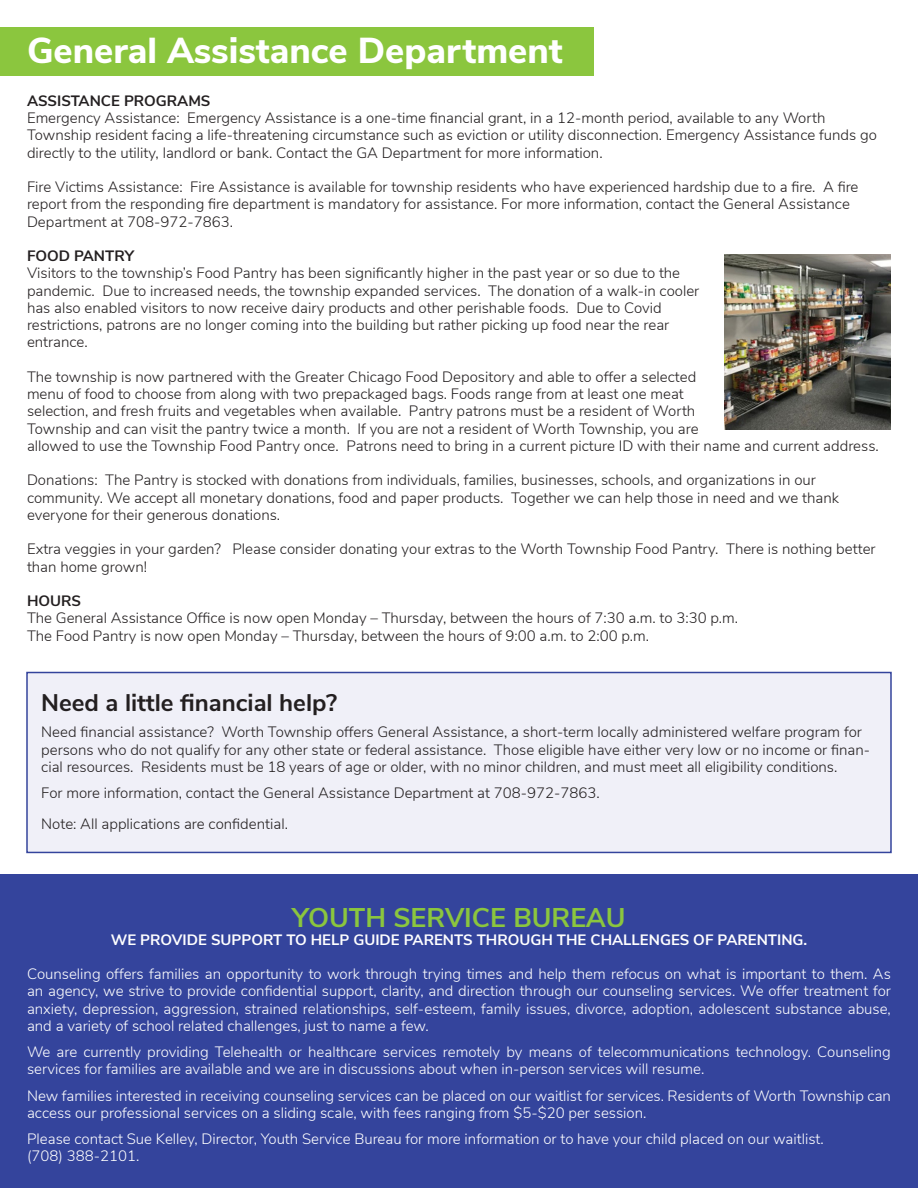
<style>
.page{position:relative;width:918px;height:1188px;background:#fff}
.page>*{position:absolute;margin:0;border:0;box-sizing:border-box;transform-origin:0 0}
.t1{font:800 36px "Nunito Sans";color:#fff}
.t2{font:700 27px "Nunito Sans";color:#8bc63e}
.t3{font:700 24px "Nunito Sans";color:#231f20}
.t4{font:300 15px/17.2px "Nunito Sans";color:#231f20}
.t5{font:300 15px/17.2px "Nunito Sans";color:#fff}
.t6{font:700 15px "Nunito Sans";color:#fff}
.t7{font:700 15px "Nunito Sans";color:#231f20}
</style>
<div class="page">
<div style="left:0;top:875px;width:918px;height:313px;background:#34449c"></div>
<div style="left:27px;top:673px;width:864px;height:179px;background:#f0f0f8"></div>
<div style="left:26px;top:672px;width:866px;height:181px;border:2px solid #34449c"></div>
<div style="left:0;top:27px;width:594px;height:49px;background:#8bc63e"></div>
<img style="left:725px;top:255px;width:166px;height:175px">
<p class="t1" style="left:27px;top:24px;width:537px">General Assistance Department</p>
<p class="t7" style="left:27px;top:90px;width:185px">ASSISTANCE PROGRAMS</p>
<p class="t4" style="left:27px;top:108px;width:851px">Emergency Assistance: Emergency Assistance is a one-time financial grant, in a 12-month period, available to any Worth<br>Township resident facing a life-threatening circumstance such as eviction or utility disconnection. Emergency Assistance funds go directly to the utility, landlord or bank. Contact the GA Department for more information.</p>
<p class="t4" style="left:27px;top:177px;width:833px">Fire Victims Assistance: Fire Assistance is available for township residents who have experienced hardship due to a fire. A fire report from the responding fire department is mandatory for assistance. For more information, contact the General Assistance<br>Department at 708-972-7863.</p>
<p class="t7" style="left:27px;top:245px;width:109px">FOOD PANTRY</p>
<p class="t4" style="left:27px;top:264px;width:674px">Visitors to the township’s Food Pantry has been significantly higher in the past year or so due to the pandemic. Due to increased needs, the township expanded services. The donation of a walk-in cooler has also enabled visitors to now receive dairy products and other perishable foods. Due to Covid restrictions, patrons are no longer coming into the building but rather picking up food near the rear entrance.</p>
<p class="t4" style="left:27px;top:367px;width:853px">The township is now partnered with the Greater Chicago Food Depository and able to offer a selected<br>menu of food to choose from along with two prepackaged bags. Foods range from at least one meat<br>selection, and fresh fruits and vegetables when available. Pantry patrons must be a resident of Worth<br>Township and can visit the pantry twice a month. If you are not a resident of Worth Township, you are<br>allowed to use the Township Food Pantry once. Patrons need to bring in a current picture ID with their name and current address.</p>
<p class="t4" style="left:27px;top:471px;width:814px">Donations: The Pantry is stocked with donations from individuals, families, businesses, schools, and organizations in our community. We accept all monetary donations, food and paper products. Together we can help those in need and we thank everyone for their generous donations.</p>
<p class="t4" style="left:27px;top:540px;width:850px">Extra veggies in your garden? Please consider donating your extras to the Worth Township Food Pantry. There is nothing better than home grown!</p>
<p class="t7" style="left:27px;top:590px;width:56px">HOURS</p>
<p class="t4" style="left:27px;top:609px;width:713px">The General Assistance Office is now open Monday – Thursday, between the hours of 7:30 a.m. to 3:30 p.m.</p>
<p class="t4" style="left:27px;top:626px;width:624px">The Food Pantry is now open Monday – Thursday, between the hours of 9:00 a.m. to 2:00 p.m.</p>
<p class="t3" style="left:41px;top:685px;width:298px">Need a little financial help?</p>
<p class="t4" style="left:41px;top:723px;width:830px">Need financial assistance? Worth Township offers General Assistance, a short-term locally administered welfare program for persons who do not qualify for any other state or federal assistance. Those eligible have either very low or no income or finan&shy;cial resources. Residents must be 18 years of age or older, with no minor children, and must meet all eligibility conditions.</p>
<p class="t4" style="left:41px;top:783px;width:560px">For more information, contact the General Assistance Department at 708-972-7863.</p>
<p class="t4" style="left:41px;top:814px;width:248px">Note: All applications are confidential.</p>
<p class="t2" style="left:292px;top:897px;width:335px">YOUTH SERVICE BUREAU</p>
<p class="t6" style="left:111px;top:928px;width:698px">WE PROVIDE SUPPORT TO HELP GUIDE PARENTS THROUGH THE CHALLENGES OF PARENTING.</p>
<p class="t5" style="left:27px;top:964px;width:866px;text-align:justify">Counseling offers families an opportunity to work through trying times and help them refocus on what is important to them. As an agency, we strive to provide confidential support, clarity, and direction through our counseling services. We offer treatment for anxiety, depression, aggression, strained relationships, self-esteem, family issues, divorce, adoption, adolescent substance abuse, and a variety of school related challenges, just to name a few.</p>
<p class="t5" style="left:27px;top:1042px;width:865px">We are currently providing Telehealth or healthcare services remotely by means of telecommunications technology. Counseling services for families are available and we are in discussions about when in-person services will resume.</p>
<p class="t5" style="left:27px;top:1086px;width:866px">New families interested in receiving counseling services can be placed on our waitlist for services. Residents of Worth Township can access our professional services on a sliding scale, with fees ranging from $5-$20 per session.</p>
<p class="t5" style="left:27px;top:1129px;width:798px">Please contact Sue Kelley, Director, Youth Service Bureau for more information or to have your child placed on our waitlist.</p>
<p class="t5" style="left:27px;top:1146px;width:114px">(708) 388-2101.</p>
</div>
